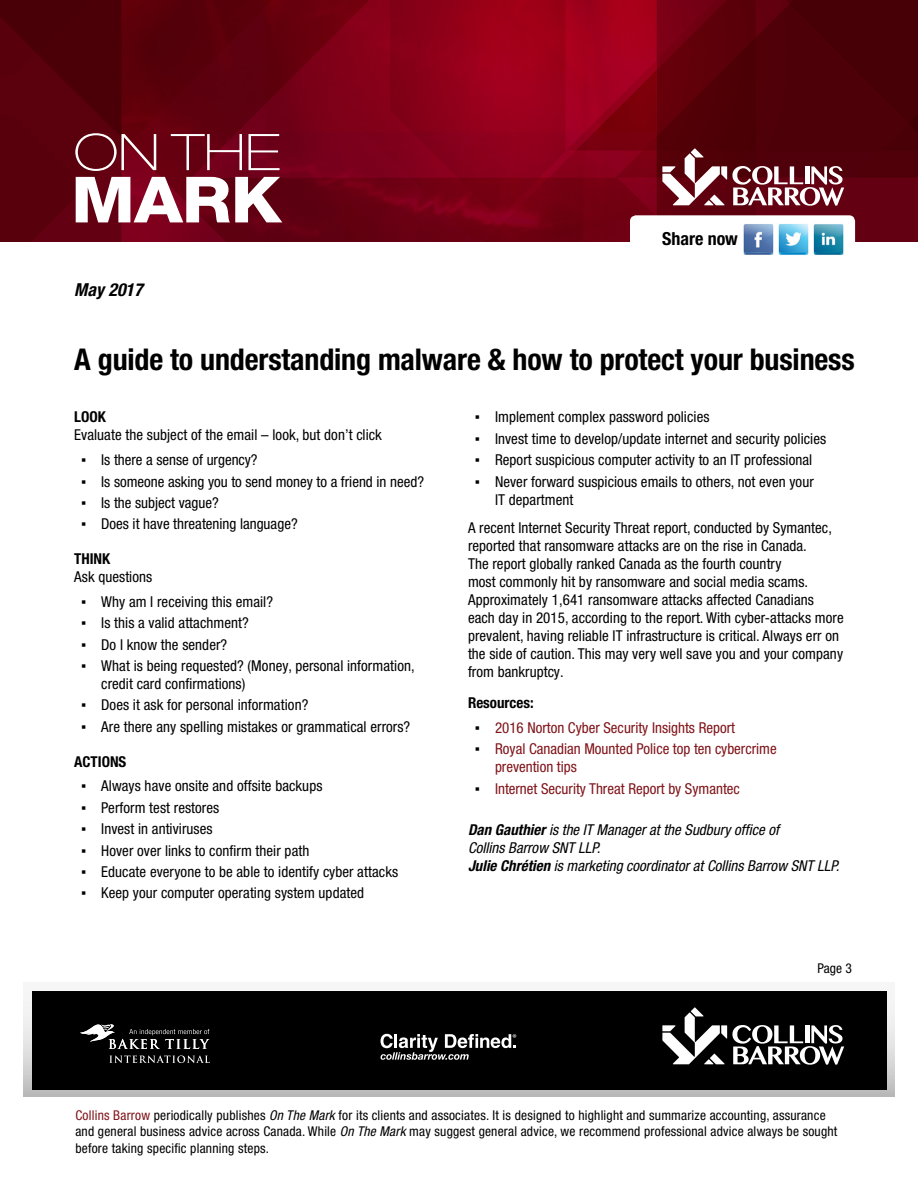
<style>
.page{position:relative;width:918px;height:1188px;background:#fff}
.page>*{position:absolute;margin:0;border:0;box-sizing:border-box;transform-origin:0 0}
.t1{font:800 63.75px "Helvetica Neue LT Pro";color:#fff;scale:1.08 1}
.t2{font:100 expanded 50.55px "Helvetica Neue LT Pro";color:#fff;scale:1.08 1}
.t3{font:700 condensed 30px "Helvetica Neue LT Pro";letter-spacing:-.005em;color:#000}
.t4{font:700 condensed 18px "Helvetica Neue LT Std";color:#000}
.t5{font:italic 700 condensed 18px "Helvetica Neue LT Pro";color:#000}
.t6{font:condensed 15px/18px "Helvetica Neue LT Pro";letter-spacing:.005em;color:#000}
.t7{font:condensed 15px/18px "Helvetica Neue LT Pro";color:#80141a}
.t8{font:italic condensed 15px/18px "Helvetica Neue LT Pro";color:#000}
.t9{font:700 condensed 15px "Helvetica Neue LT Pro";color:#000}
.t10{font:condensed 13.5px/16.2px "Helvetica Neue LT Pro";letter-spacing:.015em;color:#000}
.s1{font-family:"Arial";font-stretch:normal}
.s2{font-family:"Arial";font-stretch:normal;color:#000}
.s3{font-weight:700}
.s4{color:#80141a}
.s5{font-style:italic}
</style>
<div class="page">
<img style="left:0;top:0;width:918px;height:241px">
<div style="left:630px;top:215px;width:225px;height:43px;background:#fff;border-radius:6px"></div>
<img style="left:743px;top:224px;width:31px;height:31px">
<img style="left:778px;top:224px;width:31px;height:31px">
<svg style="left:662px;top:148px;width:182px;height:58px"></svg>
<img style="left:813px;top:224px;width:31px;height:31px">
<div style="left:23px;top:982px;width:872px;height:115px;background:linear-gradient(to bottom,#fff,#c2c2c3)"></div>
<div style="left:32px;top:991px;width:854px;height:99px;background:#000"></div>
<svg style="left:662px;top:1007px;width:182px;height:58px"></svg>
<svg style="left:109px;top:1055px;width:101px;height:8px"></svg>
<svg style="left:80px;top:1024px;width:129px;height:25px"></svg>
<svg style="left:381px;top:1034px;width:135px;height:26px"></svg>
<h2 class="t2" style="left:74px;top:121px;width:193px">ON THE</h2>
<h1 class="t1" style="left:71px;top:162px;width:196px">MARK</h1>
<p class="t5" style="left:74px;top:279px;width:70px">May 2017</p>
<p class="t4" style="left:662px;top:227px;width:77px">Share now</p>
<h3 class="t3" style="left:74px;top:341px;width:782px">A guide to understanding malware &amp; how to protect your business</h3>
<p class="t9" style="left:74px;top:408px;width:33px">LOOK</p>
<p class="t6" style="left:74px;top:426px;width:309px">Evaluate the subject of the email – look, but don’t click</p>
<p class="t6" style="left:81px;top:451px;width:178px"><span class="s1">▪</span> Is there a sense of urgency?</p>
<p class="t6" style="left:81px;top:472px;width:345px"><span class="s1">▪</span> Is someone asking you to send money to a friend in need?</p>
<p class="t6" style="left:81px;top:493px;width:139px"><span class="s1">▪</span> Is the subject vague?</p>
<p class="t6" style="left:81px;top:515px;width:218px"><span class="s1">▪</span> Does it have threatening language?</p>
<p class="t9" style="left:74px;top:550px;width:38px">THINK</p>
<p class="t6" style="left:74px;top:568px;width:80px">Ask questions</p>
<p class="t6" style="left:81px;top:592px;width:194px"><span class="s1">▪</span> Why am I receiving this email?</p>
<p class="t6" style="left:81px;top:614px;width:169px"><span class="s1">▪</span> Is this a valid attachment?</p>
<p class="t6" style="left:81px;top:635px;width:148px"><span class="s1">▪</span> Do I know the sender?</p>
<p class="t6" style="left:101px;top:657px;width:315px;text-indent:-20px"><span class="s1">▪</span> What is being requested? (Money, personal information, credit card confirmations)</p>
<p class="t6" style="left:81px;top:696px;width:229px"><span class="s1">▪</span> Does it ask for personal information?</p>
<p class="t6" style="left:81px;top:717px;width:331px"><span class="s1">▪</span> Are there any spelling mistakes or grammatical errors?</p>
<p class="t9" style="left:74px;top:752px;width:54px">ACTIONS</p>
<p class="t6" style="left:81px;top:777px;width:243px"><span class="s1">▪</span> Always have onsite and offsite backups</p>
<p class="t6" style="left:81px;top:798px;width:140px"><span class="s1">▪</span> Perform test restores</p>
<p class="t6" style="left:81px;top:820px;width:133px"><span class="s1">▪</span> Invest in antiviruses</p>
<p class="t6" style="left:81px;top:841px;width:230px"><span class="s1">▪</span> Hover over links to confirm their path</p>
<p class="t6" style="left:81px;top:862px;width:319px"><span class="s1">▪</span> Educate everyone to be able to identify cyber attacks</p>
<p class="t6" style="left:81px;top:884px;width:285px"><span class="s1">▪</span> Keep your computer operating system updated</p>
<p class="t6" style="left:475px;top:408px;width:236px"><span class="s1">▪</span> Implement complex password policies</p>
<p class="t6" style="left:475px;top:429px;width:353px"><span class="s1">▪</span> Invest time to develop/update internet and security policies</p>
<p class="t6" style="left:475px;top:451px;width:339px"><span class="s1">▪</span> Report suspicious computer activity to an IT professional</p>
<p class="t6" style="left:495px;top:472px;width:320px;text-indent:-20px"><span class="s1">▪</span> Never forward suspicious emails to others, not even your<br>IT department</p>
<p class="t6" style="left:468px;top:518px;width:377px">A recent Internet Security Threat report, conducted by Symantec, reported that ransomware attacks are on the rise in Canada.<br>The report globally ranked Canada as the fourth country<br>most commonly hit by ransomware and social media scams.<br>Approximately 1,641 ransomware attacks affected Canadians each day in 2015, according to the report. With cyber-attacks more prevalent, having reliable IT infrastructure is critical. Always err on the side of caution. This may very well save you and your company from bankruptcy.</p>
<p class="t9" style="left:468px;top:694px;width:67px">Resources:</p>
<p class="t7" style="left:475px;top:718px;width:262px"><span class="s2">▪</span> 2016 Norton Cyber Security Insights Report</p>
<p class="t7" style="left:495px;top:740px;width:283px;text-indent:-20px"><span class="s2">▪</span> Royal Canadian Mounted Police top ten cybercrime prevention tips</p>
<p class="t7" style="left:475px;top:779px;width:267px"><span class="s2">▪</span> Internet Security Threat Report by Symantec</p>
<p class="t8" style="left:468px;top:821px;width:373px"><span class="s3">Dan Gauthier</span> is the IT Manager at the Sudbury office of<br>Collins Barrow SNT LLP.<br><span class="s3">Julie Chrétien</span> is marketing coordinator at Collins Barrow SNT LLP.</p>
<p class="t10" style="left:818px;top:960px;width:36px">Page 3</p>
<p class="t10" style="left:75px;top:1107px;width:764px"><span class="s4">Collins Barrow</span> periodically publishes <span class="s5">On The Mark</span> for its clients and associates. It is designed to highlight and summarize accounting, assurance and general business advice across Canada. While <span class="s5">On The Mark</span> may suggest general advice, we recommend professional advice always be sought before taking specific planning steps.</p>
</div>
